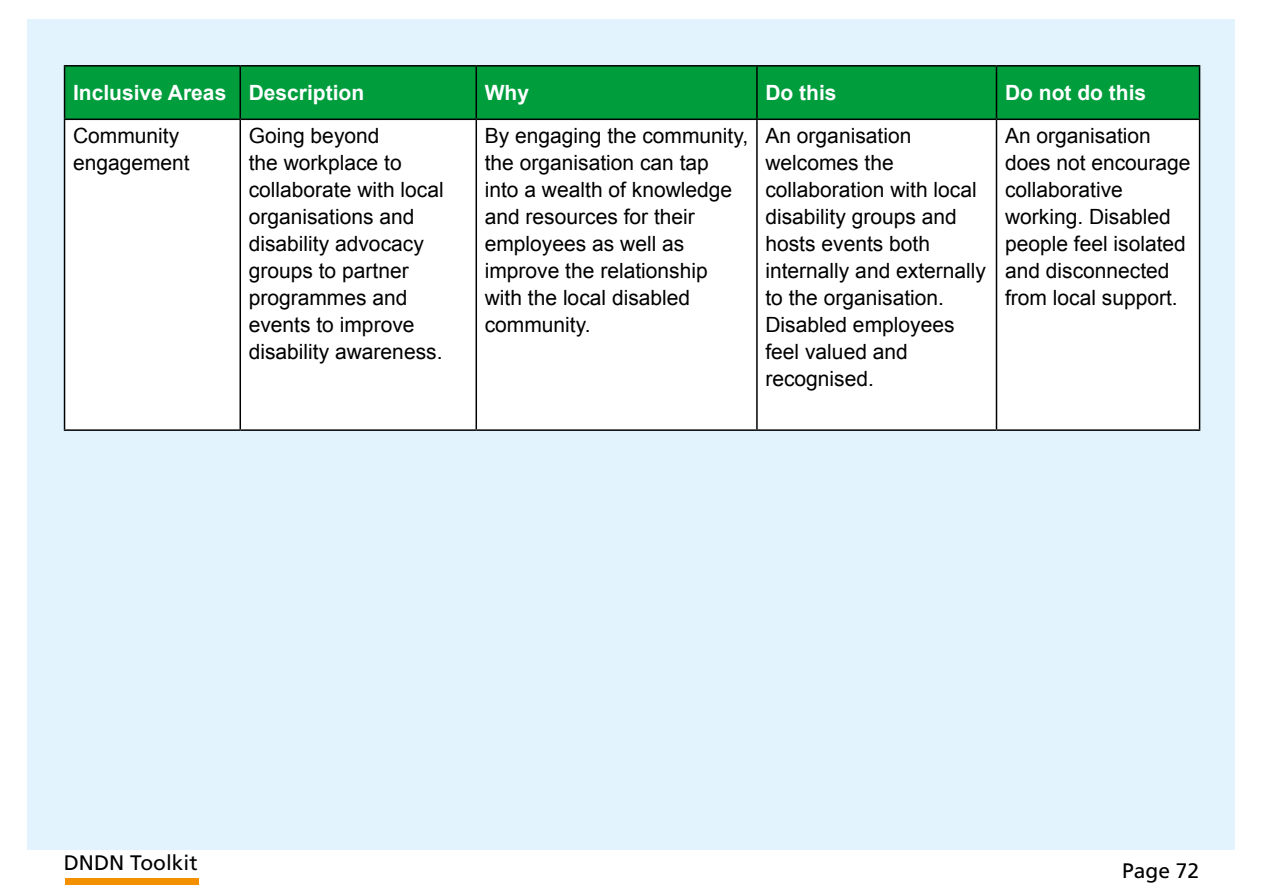
<style>
.page{position:relative;width:1263px;height:893px;background:#fff}
.page>*{position:absolute;margin:0;border:0;box-sizing:border-box;transform-origin:0 0}
.Body{font:21px/27px "Arial";color:#000}
.Table_header{font:700 21px "Arial";color:#fff}
.t1{font:21px "Frutiger LT Std";color:#000}
</style>
<div class="page">
<div style="left:28px;top:19px;width:1207px;height:830px;background:#e3f3fd"></div>
<div style="left:65px;top:67px;width:1134px;height:52px;background:#009d3d"></div>
<div style="left:65px;top:120px;width:1134px;height:309px;background:#fff"></div>
<hr style="left:64px;top:65px;width:176px;height:2px;background:#000">
<hr style="left:64px;top:67px;width:1px;height:52px;background:#000">
<hr style="left:240px;top:65px;width:236px;height:2px;background:#000">
<hr style="left:239px;top:67px;width:2px;height:52px;background:#000">
<hr style="left:476px;top:65px;width:281px;height:2px;background:#000">
<hr style="left:475px;top:67px;width:2px;height:52px;background:#000">
<hr style="left:757px;top:65px;width:239px;height:2px;background:#000">
<hr style="left:756px;top:67px;width:2px;height:52px;background:#000">
<hr style="left:996px;top:65px;width:204px;height:2px;background:#000">
<hr style="left:996px;top:67px;width:1px;height:52px;background:#000">
<hr style="left:1199px;top:67px;width:1px;height:52px;background:#000">
<hr style="left:64px;top:119px;width:176px;height:1px;background:#000">
<hr style="left:64px;top:120px;width:1px;height:309px;background:#000">
<hr style="left:240px;top:119px;width:236px;height:1px;background:#000">
<hr style="left:239px;top:120px;width:2px;height:309px;background:#000">
<hr style="left:476px;top:119px;width:281px;height:1px;background:#000">
<hr style="left:475px;top:120px;width:2px;height:309px;background:#000">
<hr style="left:757px;top:119px;width:239px;height:1px;background:#000">
<hr style="left:756px;top:120px;width:2px;height:309px;background:#000">
<hr style="left:996px;top:119px;width:204px;height:1px;background:#000">
<hr style="left:996px;top:120px;width:1px;height:309px;background:#000">
<hr style="left:1199px;top:120px;width:1px;height:309px;background:#000">
<hr style="left:64px;top:429px;width:176px;height:2px;background:#000">
<hr style="left:240px;top:429px;width:236px;height:2px;background:#000">
<hr style="left:476px;top:429px;width:281px;height:2px;background:#000">
<hr style="left:757px;top:429px;width:239px;height:2px;background:#000">
<hr style="left:996px;top:429px;width:204px;height:2px;background:#000">
<div style="left:65px;top:878px;width:134px;height:6px;background:#f39000"></div>
<p class="Table_header" style="left:73px;top:79px;width:155px">Inclusive Areas</p>
<p class="Table_header" style="left:249px;top:79px;width:117px">Description</p>
<p class="Table_header" style="left:485px;top:79px;width:46px">Why</p>
<p class="Table_header" style="left:765px;top:79px;width:73px">Do this</p>
<p class="Table_header" style="left:1005px;top:79px;width:143px">Do not do this</p>
<p class="Body" style="left:73px;top:122px;width:118px">Community engagement</p>
<p class="Body" style="left:249px;top:122px;width:196px">Going beyond<br>the workplace to collaborate with local organisations and disability advocacy groups to partner programmes and events to improve disability awareness.</p>
<p class="Body" style="left:485px;top:122px;width:265px">By engaging the community, the organisation can tap<br>into a wealth of knowledge and resources for their employees as well as improve the relationship with the local disabled community.</p>
<p class="Body" style="left:765px;top:122px;width:222px">An organisation welcomes the collaboration with local disability groups and hosts events both internally and externally to the organisation.<br>Disabled employees feel valued and recognised.</p>
<p class="Body" style="left:1005px;top:122px;width:187px">An organisation does not encourage collaborative working. Disabled people feel isolated and disconnected from local support.</p>
<p class="t1" style="left:64px;top:850px;width:135px">DNDN Toolkit</p>
<p class="t1" style="left:1122px;top:858px;width:79px">Page 72</p>
</div>
